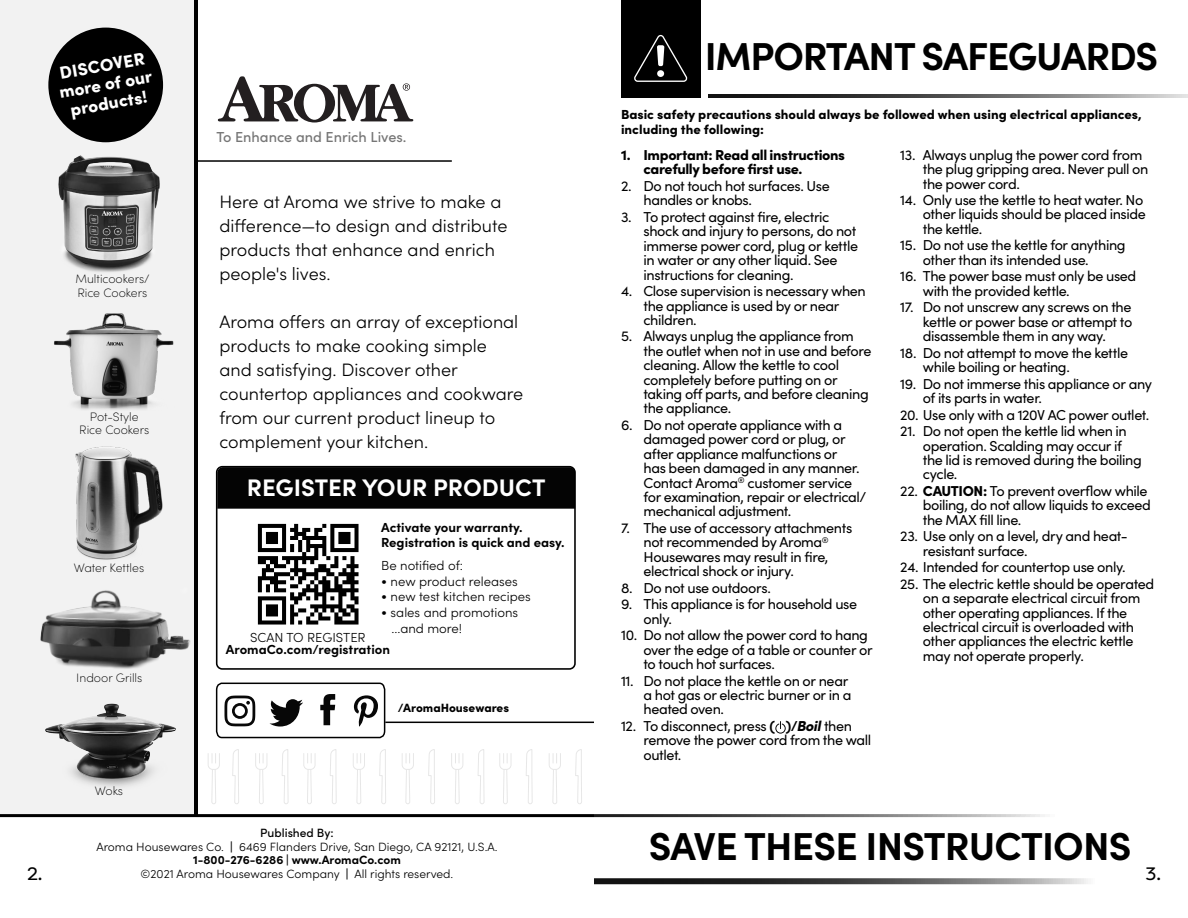
<style>
.page{position:relative;width:1188px;height:918px;background:#fff}
.page>*{position:absolute;margin:0;border:0;box-sizing:border-box;transform-origin:0 0}
.Heading{font:700 39px "Sofia Pro";letter-spacing:-.03em;color:#000}
.Heading-2{font:700 24px "Sofia Pro";color:#fff}
.body{font:300 18px/24px "Sofia Pro";color:#000}
.t1{font:18px "Filson Pro";color:#000}
.body-2{font:900 17.4px "Sofia Pro";color:#fff}
.Important_Safeguards{font:14.4px/14.4px "Sofia Pro";letter-spacing:-.03em;color:#000}
.Important_Safeguards-2{font:900 14.4px/14.4px "Sofia Pro";color:#000}
.body-3{font:500 14.4px "Sofia Pro";color:#767676}
.body-4{font:300 13.2px "Sofia Pro";color:#000}
.body-5{font:900 13.2px/15.8px "Sofia Pro";color:#000}
.body-6{font:700 13.2px "Sofia Pro";color:#000}
.body-7{font:200 12.15px "Sofia Pro";color:#000}
.body-8{font:300 12px "Sofia Pro";color:#000}
.body-9{font:700 12px "Sofia Pro";color:#000}
.body-10{font:900 12px "Sofia Pro";color:#000}
.body-11{font:500 12px "Sofia Pro";color:#000}
.s1{font-weight:400}
.s2{font-weight:900}
.s3{font-weight:900;font-style:italic}
</style>
<div class="page">
<svg style="left:594px;top:878px;width:494px;height:6px;background:#585858"></svg>
<div style="left:621px;top:0;width:80px;height:97px;background:#000"></div>
<svg style="left:634px;top:35px;width:54px;height:47px"></svg>
<svg style="left:708px;top:94px;width:480px;height:3px"></svg>
<svg style="left:775px;top:721px;width:11px;height:13px"></svg>
<img style="left:257px;top:523px;width:102px;height:102px">
<div style="left:217px;top:467px;width:356px;height:42px;background:#040404"></div>
<div style="left:216px;top:466px;width:360px;height:204px;border:2px solid #000;border-radius:6px"></div>
<hr style="left:385px;top:722px;width:209px;height:1px;background:#000">
<hr style="left:195px;top:160px;width:257px;height:2px;background:#000">
<svg style="left:215px;top:682px;width:171px;height:57px"></svg>
<svg style="left:218px;top:77px;width:195px;height:45px"></svg>
<svg style="left:402px;top:753px;width:12px;height:51px"></svg>
<svg style="left:499px;top:753px;width:13px;height:51px"></svg>
<svg style="left:303px;top:753px;width:13px;height:51px"></svg>
<svg style="left:451px;top:753px;width:12px;height:51px"></svg>
<svg style="left:255px;top:753px;width:13px;height:51px"></svg>
<svg style="left:208px;top:753px;width:12px;height:51px"></svg>
<svg style="left:549px;top:753px;width:12px;height:51px"></svg>
<svg style="left:353px;top:753px;width:12px;height:51px"></svg>
<svg style="left:428px;top:749px;width:7px;height:55px"></svg>
<svg style="left:232px;top:749px;width:7px;height:55px"></svg>
<svg style="left:526px;top:749px;width:7px;height:55px"></svg>
<svg style="left:330px;top:749px;width:7px;height:55px"></svg>
<svg style="left:478px;top:749px;width:7px;height:55px"></svg>
<svg style="left:282px;top:749px;width:7px;height:55px"></svg>
<svg style="left:575px;top:749px;width:7px;height:55px"></svg>
<svg style="left:379px;top:749px;width:7px;height:55px"></svg>
<div style="left:193px;top:0;width:5px;height:815px;background:#000"></div>
<div style="left:0;top:0;width:193px;height:815px;background:#f2f2f2"></div>
<img style="left:75px;top:446px;width:88px;height:114px">
<img style="left:45px;top:703px;width:131px;height:84px">
<img style="left:54px;top:313px;width:120px;height:97px">
<img style="left:58px;top:155px;width:102px;height:117px">
<img style="left:40px;top:590px;width:151px;height:79px">
<div style="left:48px;top:28px;width:115px;height:114px;background:#000;border-radius:50%"></div>
<hr style="left:0;top:814px;width:594px;height:3px;background:#000">
<p class="body-2" style="left:57px;top:59px;width:88px;rotate:-10deg">DISCOVER</p>
<p class="body-2" style="left:57px;top:79px;width:98px;rotate:-10deg">m ore of our</p>
<p class="body-2" style="left:68px;top:96px;width:79px;rotate:-10deg">products!</p>
<p class="body-7" style="left:75px;top:270px;width:76px">Multicookers/</p>
<p class="body-7" style="left:77px;top:284px;width:72px">Rice Cookers</p>
<p class="body-7" style="left:90px;top:408px;width:50px">Pot-Style</p>
<p class="body-7" style="left:79px;top:421px;width:72px">Rice Cookers</p>
<p class="body-7" style="left:74px;top:559px;width:72px">Water Kettles</p>
<p class="body-7" style="left:76px;top:669px;width:68px">Indoor Grills</p>
<p class="body-3" style="left:216px;top:126px;width:192px">To Enhance and Enrich Lives.</p>
<p class="body" style="left:219px;top:189px;width:289px">Here at Aroma we strive to make a difference—to design and distribute products that enhance and enrich people's lives.</p>
<p class="body" style="left:219px;top:309px;width:305px">Aroma offers an array of exceptional products to make cooking simple and satisfying. Discover other countertop appliances and cookware from our current product lineup to complement your kitchen.</p>
<p class="Heading-2" style="left:247px;top:469px;width:300px">REGISTER YOUR PRODUCT</p>
<p class="body-6" style="left:381px;top:517px;width:143px">Activate your warranty.</p>
<p class="body-6" style="left:381px;top:532px;width:185px">Registration is quick and easy.</p>
<p class="body-4" style="left:381px;top:556px;width:83px">Be notified of:</p>
<p class="body-4" style="left:381px;top:572px;width:138px"><span class="s1">•</span> new product releases</p>
<p class="body-4" style="left:381px;top:587px;width:151px"><span class="s1">•</span> new test kitchen recipes</p>
<p class="body-4" style="left:381px;top:603px;width:138px"><span class="s1">•</span> sales and promotions</p>
<p class="body-4" style="left:391px;top:619px;width:72px">...and more!</p>
<p class="body-4" style="left:250px;top:628px;width:117px">SCAN TO REGISTER</p>
<p class="body-6" style="left:226px;top:639px;width:166px">AromaCo.com/registration</p>
<p class="body-10" style="left:398px;top:699px;width:113px">/AromaHousewares</p>
<p class="t1" style="left:27px;top:862px;width:17px">2.</p>
<p class="body-7" style="left:95px;top:782px;width:30px">Woks</p>
<p class="body-11" style="left:260px;top:824px;width:75px">Published By:</p>
<p class="body-8" style="left:96px;top:838px;width:403px">Aroma Housewares Co. <span class="s2">|</span> 6469 Flanders Drive, San Diego, CA 92121, U.S.A.</p>
<p class="body-9" style="left:193px;top:851px;width:209px">1-800-276-6286 <span class="s2">|</span> www.AromaCo.com</p>
<p class="body-8" style="left:141px;top:865px;width:314px">©2021 Aroma Housewares Company <span class="s2">|</span> All rights reserved.</p>
<p class="Heading" style="left:705px;top:26px;width:455px">IMPORTANT SAFEGUARDS</p>
<p class="body-5" style="left:621px;top:105px;width:522px">Basic safety precautions should always be followed when using electrical appliances, including the following:</p>
<p class="Important_Safeguards-2" style="left:644px;top:146px;width:203px;text-indent:-22px">1. Important: Read all instructions carefully before first use.</p>
<p class="Important_Safeguards" style="left:644px;top:178px;width:188px;text-indent:-22px">2. Do not touch hot surfaces. Use handles or knobs.</p>
<p class="Important_Safeguards" style="left:644px;top:209px;width:216px;text-indent:-22px">3. To protect against fire, electric shock and injury to persons, do not immerse power cord, plug or kettle in water or any other liquid. See instructions for cleaning.</p>
<p class="Important_Safeguards" style="left:644px;top:283px;width:224px;text-indent:-22px">4. Close supervision is necessary when the appliance is used by or near children.</p>
<p class="Important_Safeguards" style="left:644px;top:328px;width:230px;text-indent:-22px">5. Always unplug the appliance from the outlet when not in use and before cleaning. Allow the kettle to cool completely before putting on or taking off parts, and before cleaning the appliance.</p>
<p class="Important_Safeguards" style="left:643px;top:417px;width:224px;text-indent:-22px">6. Do not operate appliance with a damaged power cord or plug, or after appliance malfunctions or<br>has been damaged in any manner.<br>Contact Aroma<sup>®</sup> customer service for examination, repair or electrical/ mechanical adjustment.</p>
<p class="Important_Safeguards" style="left:643px;top:520px;width:210px;text-indent:-22px">7. The use of accessory attachments not recommended by Aroma<sup>®<br></sup>Housewares may result in fire, electrical shock or injury.</p>
<p class="Important_Safeguards" style="left:621px;top:580px;width:151px">8. Do not use outdoors.</p>
<p class="Important_Safeguards" style="left:644px;top:596px;width:215px;text-indent:-22px">9. This appliance is for household use only.</p>
<p class="Important_Safeguards" style="left:644px;top:627px;width:231px;text-indent:-22px">10. Do not allow the power cord to hang over the edge of a table or counter or to touch hot surfaces.</p>
<p class="Important_Safeguards" style="left:644px;top:673px;width:209px;text-indent:-22px">11. Do not place the kettle on or near a hot gas or electric burner or in a heated oven.</p>
<p class="Important_Safeguards" style="left:644px;top:718px;width:229px;text-indent:-23px">12. To disconnect, press <span class="s2">( )/</span><span class="s3">Boil</span> then remove the power cord from the wall outlet.</p>
<p class="Important_Safeguards" style="left:923px;top:147px;width:227px;text-indent:-22px">13. Always unplug the power cord from the plug gripping area. Never pull on the power cord.</p>
<p class="Important_Safeguards" style="left:923px;top:192px;width:225px;text-indent:-22px">14. Only use the kettle to heat water. No other liquids should be placed inside the kettle.</p>
<p class="Important_Safeguards" style="left:923px;top:237px;width:204px;text-indent:-22px">15. Do not use the kettle for anything other than its intended use.</p>
<p class="Important_Safeguards" style="left:923px;top:268px;width:215px;text-indent:-22px">16. The power base must only be used with the provided kettle.</p>
<p class="Important_Safeguards" style="left:923px;top:299px;width:211px;text-align:justify;text-indent:-22px">17. Do not unscrew any screws on the kettle or power base or attempt to disassemble them in any way.</p>
<p class="Important_Safeguards" style="left:923px;top:345px;width:207px;text-indent:-22px">18. Do not attempt to move the kettle while boiling or heating.</p>
<p class="Important_Safeguards" style="left:923px;top:376px;width:231px;text-indent:-22px">19. Do not immerse this appliance or any of its parts in water.</p>
<p class="Important_Safeguards" style="left:900px;top:407px;width:251px">20. Use only with a 120V AC power outlet.</p>
<p class="Important_Safeguards" style="left:923px;top:423px;width:221px;text-indent:-22px">21. Do not open the kettle lid when in operation. Scalding may occur if the lid is removed during the boiling cycle.</p>
<p class="Important_Safeguards" style="left:923px;top:483px;width:230px;text-indent:-22px">22. <span class="s2">CAUTION:</span> To prevent overflow while boiling, do not allow liquids to exceed the MAX fill line.</p>
<p class="Important_Safeguards" style="left:923px;top:528px;width:206px;text-indent:-22px">23. Use only on a level, dry and heat&shy;resistant surface.</p>
<p class="Important_Safeguards" style="left:900px;top:559px;width:227px">24. Intended for countertop use only.</p>
<p class="Important_Safeguards" style="left:923px;top:576px;width:233px;text-indent:-22px">25. The electric kettle should be operated on a separate electrical circuit from other operating appliances. If the electrical circuit is overloaded with other appliances the electric kettle may not operate properly.</p>
<p class="Heading" style="left:649px;top:816px;width:484px">SAVE THESE INSTRUCTIONS</p>
<p class="t1" style="left:1146px;top:862px;width:17px">3.</p>
</div>
